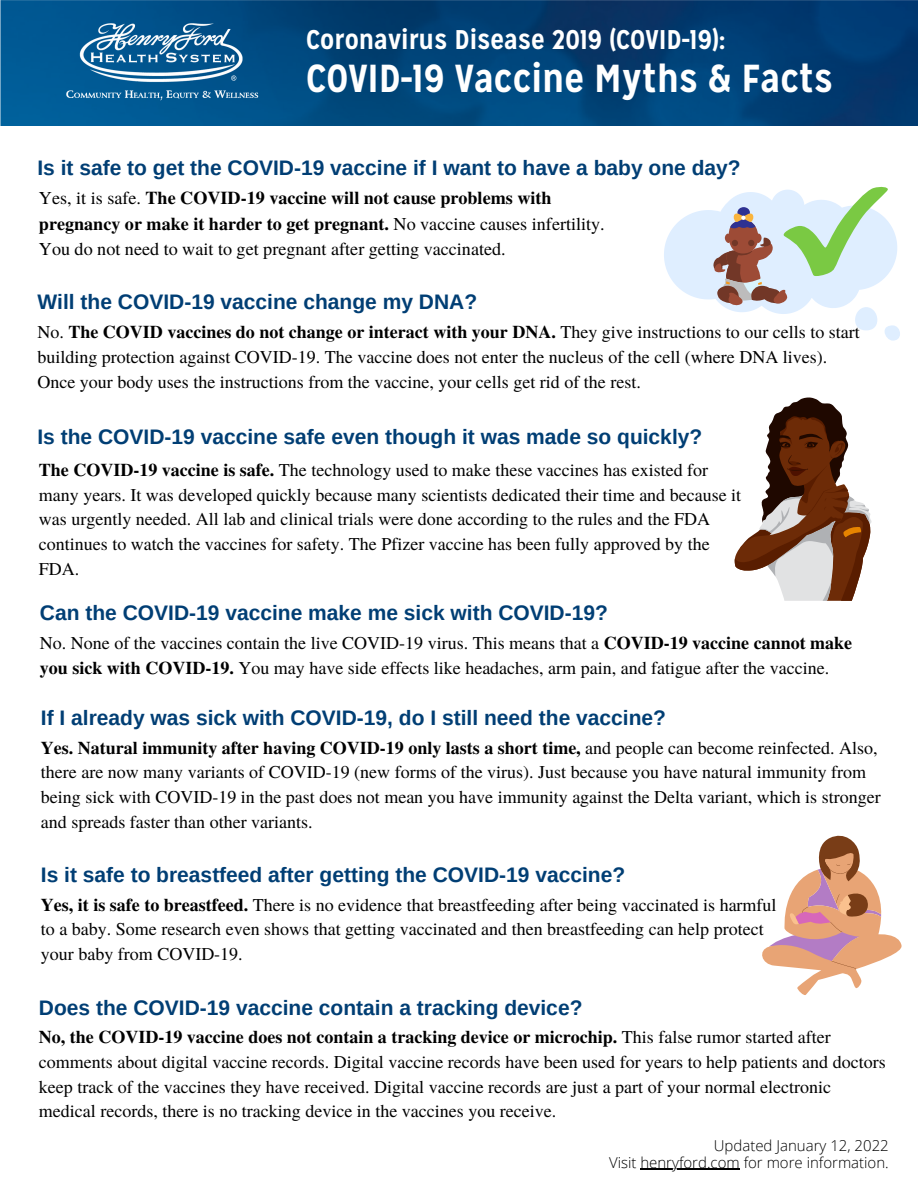
<style>
.page{position:relative;width:918px;height:1188px;background:#fff}
.page>*{position:absolute;margin:0;border:0;box-sizing:border-box;transform-origin:0 0}
.t1{font:700 39px "Mission Gothic";color:#fff}
.t2{font:700 27px "Mission Gothic";color:#fff}
.t3{font:700 21px "Arimo";color:#003e74}
.t4{font:18.15px/25.2px "Te X Gyre Termes";color:#000}
.t5{font:18px/24.8px "Te X Gyre Termes";color:#000}
.t6{font:300 15px "Open Sans";color:#000}
.s1{font-weight:700}
</style>
<div class="page">
<img style="left:0;top:0;width:918px;height:126px">
<img style="left:64px;top:23px;width:196px;height:93px">
<div style="left:855px;top:307px;width:22px;height:23px;background:#dfeeff;border-radius:11px"></div>
<svg style="left:885px;top:325px;width:15px;height:16px"></svg>
<svg style="left:664px;top:186px;width:233px;height:128px"></svg>
<svg style="left:762px;top:835px;width:140px;height:160px"></svg>
<svg style="left:734px;top:397px;width:138px;height:204px"></svg>
<hr style="left:640px;top:1169px;width:100px;height:1px;background:#000">
<p class="t2" style="left:306px;top:22px;width:421px">Coronavirus Disease 2019 (COVID-19):</p>
<p class="t1" style="left:306px;top:53px;width:529px">COVID-19 Vaccine Myths &amp; Facts</p>
<p class="t3" style="left:37px;top:156px;width:705px">Is it safe to get the COVID-19 vaccine if I want to have a baby one day?</p>
<p class="t4" style="left:39px;top:185px;width:567px">Yes, it is safe. <span class="s1">The COVID-19 vaccine will not cause problems with pregnancy or make it harder to get pregnant.</span> No vaccine causes infertility.<br>You do not need to wait to get pregnant after getting vaccinated.</p>
<p class="t3" style="left:37px;top:290px;width:441px">Will the COVID-19 vaccine change my DNA?</p>
<p class="t5" style="left:37px;top:319px;width:824px">No. <span class="s1">The COVID vaccines do not change or interact with your DNA.</span> They give instructions to our cells to start building protection against COVID-19. The vaccine does not enter the nucleus of the cell (where DNA lives).<br>Once your body uses the instructions from the vaccine, your cells get rid of the rest.</p>
<p class="t3" style="left:37px;top:425px;width:666px">Is the COVID-19 vaccine safe even though it was made so quickly?</p>
<p class="t5" style="left:39px;top:456px;width:704px"><span class="s1">The COVID-19 vaccine is safe.</span> The technology used to make these vaccines has existed for many years. It was developed quickly because many scientists dedicated their time and because it was urgently needed. All lab and clinical trials were done according to the rules and the FDA continues to watch the vaccines for safety. The Pfizer vaccine has been fully approved by the FDA.</p>
<p class="t3" style="left:40px;top:601px;width:570px">Can the COVID-19 vaccine make me sick with COVID-19?</p>
<p class="t5" style="left:40px;top:630px;width:814px">No. None of the vaccines contain the live COVID-19 virus. This means that a <span class="s1">COVID-19 vaccine cannot make you sick with COVID-19.</span> You may have side effects like headaches, arm pain, and fatigue after the vaccine.</p>
<p class="t3" style="left:41px;top:706px;width:627px">If I already was sick with COVID-19, do I still need the vaccine?</p>
<p class="t5" style="left:41px;top:734px;width:841px"><span class="s1">Yes. Natural immunity after having COVID-19 only lasts a short time,</span> and people can become reinfected. Also, there are now many variants of COVID-19 (new forms of the virus). Just because you have natural immunity from being sick with COVID-19 in the past does not mean you have immunity against the Delta variant, which is stronger and spreads faster than other variants.</p>
<p class="t3" style="left:41px;top:863px;width:586px">Is it safe to breastfeed after getting the COVID-19 vaccine?</p>
<p class="t5" style="left:41px;top:891px;width:737px"><span class="s1">Yes, it is safe to breastfeed.</span> There is no evidence that breastfeeding after being vaccinated is harmful to a baby. Some research even shows that getting vaccinated and then breastfeeding can help protect your baby from COVID-19.</p>
<p class="t3" style="left:39px;top:996px;width:545px">Does the COVID-19 vaccine contain a tracking device?</p>
<p class="t5" style="left:39px;top:1024px;width:848px"><span class="s1">No, the COVID-19 vaccine does not contain a tracking device or microchip.</span> This false rumor started after comments about digital vaccine records. Digital vaccine records have been used for years to help patients and doctors keep track of the vaccines they have received. Digital vaccine records are just a part of your normal electronic medical records, there is no tracking device in the vaccines you receive.</p>
<p class="t6" style="left:714px;top:1134px;width:176px">Updated January 12, 2022</p>
<p class="t6" style="left:609px;top:1152px;width:281px">Visit henryford.com for more information.</p>
</div>
